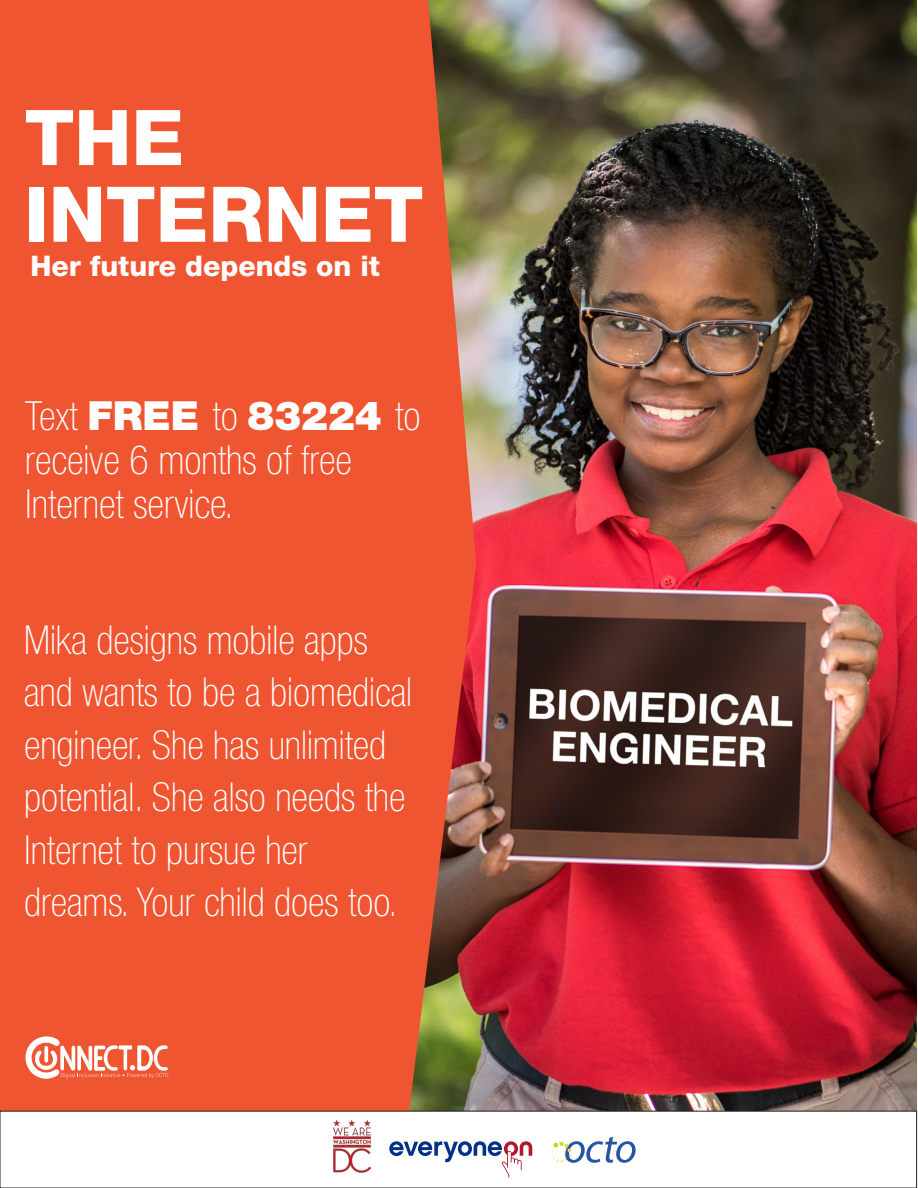
<style>
.page{position:relative;width:918px;height:1188px;background:#fff}
.page>*{position:absolute;margin:0;border:0;box-sizing:border-box;transform-origin:0 0}
.t1{font:800 76.95px/76.7px "Helvetica Neue";color:#fff}
.t2{font:100 condensed 40.2px/43.5px "Helvetica Neue";color:#fff}
.t3{font:100 condensed 39.9px/52.5px "Helvetica Neue";color:#fff}
.t4{font:800 28.35px "Helvetica Neue";color:#fff}
.s1{font-weight:900;font-stretch:normal}
</style>
<div class="page">
<img style="left:476px;top:0;width:441px;height:1111px">
<div style="left:0;top:0;width:476px;height:1111px;background:#f05532"></div>
<svg style="left:25px;top:1036px;width:143px;height:43px"></svg>
<svg style="left:551px;top:1137px;width:85px;height:26px"></svg>
<img style="left:333px;top:1120px;width:38px;height:52px">
<svg style="left:389px;top:1141px;width:143px;height:37px"></svg>
<h1 class="t1" style="left:25px;top:99px;width:400px">THE<br>INTERNET</h1>
<p class="t4" style="left:30px;top:249px;width:351px">Her future depends on it</p>
<p class="t2" style="left:25px;top:394px;width:397px">Text <span class="s1">FREE</span> to <span class="s1">83224</span> to receive 6 months of free<br>Internet service.</p>
<p class="t3" style="left:24px;top:613px;width:390px">Mika designs mobile apps and wants to be a biomedical engineer. She has unlimited potential. She also needs the<br>Internet to pursue her dreams. Your child does too.</p>
</div>
